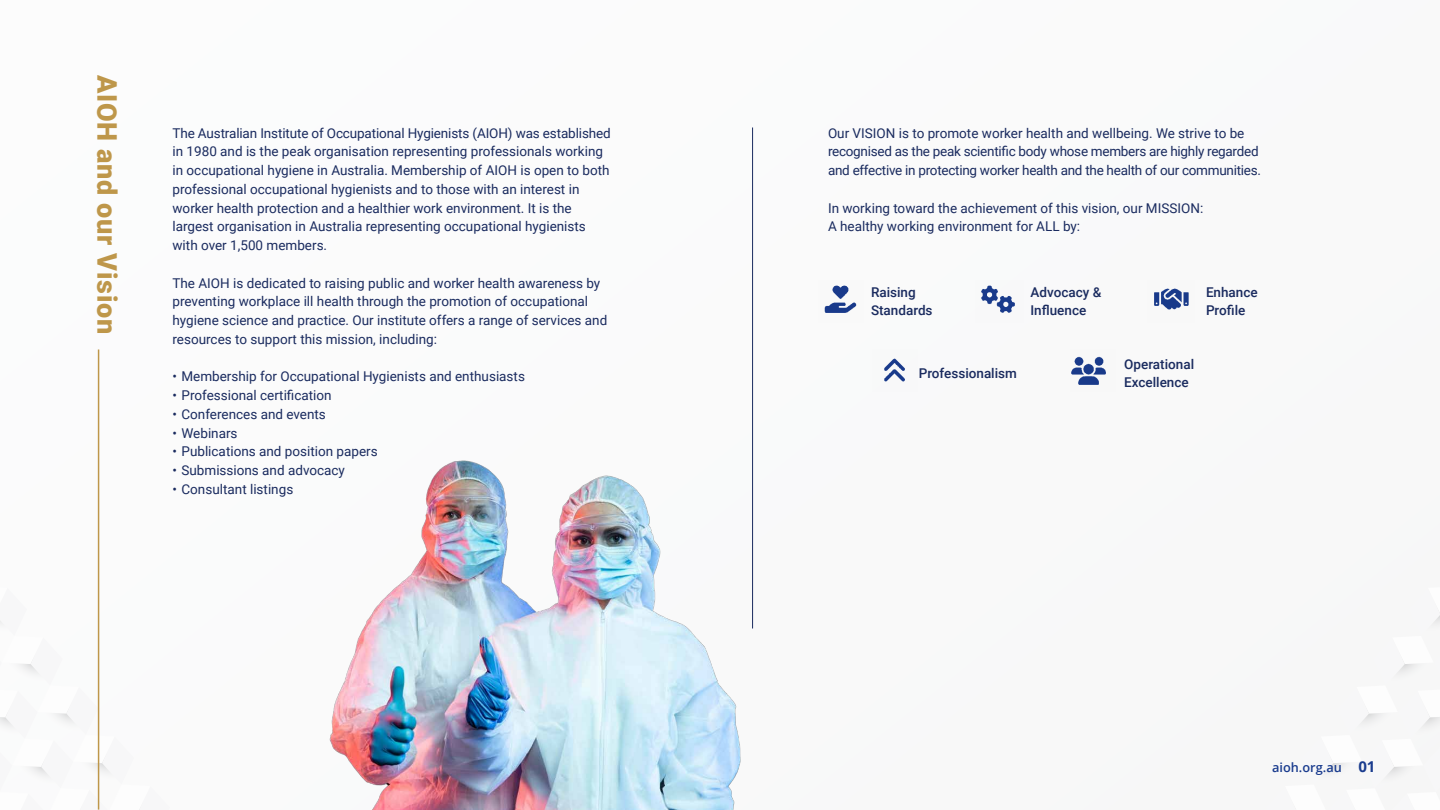
<style>
.page{position:relative;width:1440px;height:810px;background:#fafafa}
.page>*{position:absolute;margin:0;border:0;box-sizing:border-box;transform-origin:0 0}
.t1{font:900 27px "Roboto";letter-spacing:.025em;color:#be974a}
.t2{font:13.5px/18.8px "Roboto";color:#1a2b5f}
.t3{font:13.5px/18.8px "Roboto";letter-spacing:-.02em;color:#1a2b5f}
.t4{font:500 13.5px/18.8px "Roboto";color:#1a2b5f}
.t5{font:600 12.75px "Open Sans";color:#1a3c8e}
.s1{font-weight:700;font-size:15px}
</style>
<div class="page">
<svg style="left:1325px;top:615px;width:115px;height:162px"></svg>
<svg style="left:0;top:588px;width:109px;height:222px"></svg>
<hr style="left:98px;top:349px;width:1px;height:461px;background:#be974a">
<img style="left:329px;top:446px;width:425px;height:364px">
<hr style="left:752px;top:127px;width:1px;height:501px;background:#1a2b5f">
<img style="left:824px;top:285px;width:33px;height:28px">
<img style="left:884px;top:358px;width:21px;height:24px">
<img style="left:1071px;top:356px;width:35px;height:29px">
<img style="left:981px;top:285px;width:34px;height:28px">
<img style="left:1154px;top:288px;width:35px;height:22px">
<h1 class="t1" style="left:126px;top:75px;width:260px;rotate:90deg">AIOH and our Vision</h1>
<p class="t2" style="left:172px;top:123px;width:440px">The Australian Institute of Occupational Hygienists (AIOH) was established in 1980 and is the peak organisation representing professionals working in occupational hygiene in Australia. Membership of AIOH is open to both professional occupational hygienists and to those with an interest in worker health protection and a healthier work environment. It is the largest organisation in Australia representing occupational hygienists with over 1,500 members.</p>
<p class="t2" style="left:172px;top:273px;width:436px">The AIOH is dedicated to raising public and worker health awareness by preventing workplace ill health through the promotion of occupational hygiene science and practice. Our institute offers a range of services and resources to support this mission, including:</p>
<p class="t2" style="left:172px;top:367px;width:354px">• Membership for Occupational Hygienists and enthusiasts</p>
<p class="t2" style="left:172px;top:385px;width:161px">• Professional certification</p>
<p class="t2" style="left:172px;top:404px;width:155px">• Conferences and events</p>
<p class="t2" style="left:172px;top:423px;width:67px">• Webinars</p>
<p class="t2" style="left:172px;top:442px;width:207px">• Publications and position papers</p>
<p class="t2" style="left:172px;top:460px;width:174px">• Submissions and advocacy</p>
<p class="t2" style="left:172px;top:479px;width:122px">• Consultant listings</p>
<p class="t3" style="left:828px;top:123px;width:435px">Our VISION is to promote worker health and wellbeing. We strive to be recognised as the peak scientific body whose members are highly regarded and effective in protecting worker health and the health of our communities.</p>
<p class="t2" style="left:828px;top:198px;width:377px">In working toward the achievement of this vision, our MISSION:<br>A healthy working environment for ALL by:</p>
<p class="t4" style="left:871px;top:282px;width:63px">Raising<br>Standards</p>
<p class="t4" style="left:1031px;top:282px;width:72px">Advocacy &amp;<br>Influence</p>
<p class="t4" style="left:919px;top:363px;width:100px">Professionalism</p>
<p class="t4" style="left:1206px;top:282px;width:53px">Enhance<br>Profile</p>
<p class="t4" style="left:1124px;top:354px;width:71px">Operational<br>Excellence</p>
<p class="t5" style="left:1272px;top:759px;width:105px">aioh.org.au <span class="s1">01</span></p>
</div>
